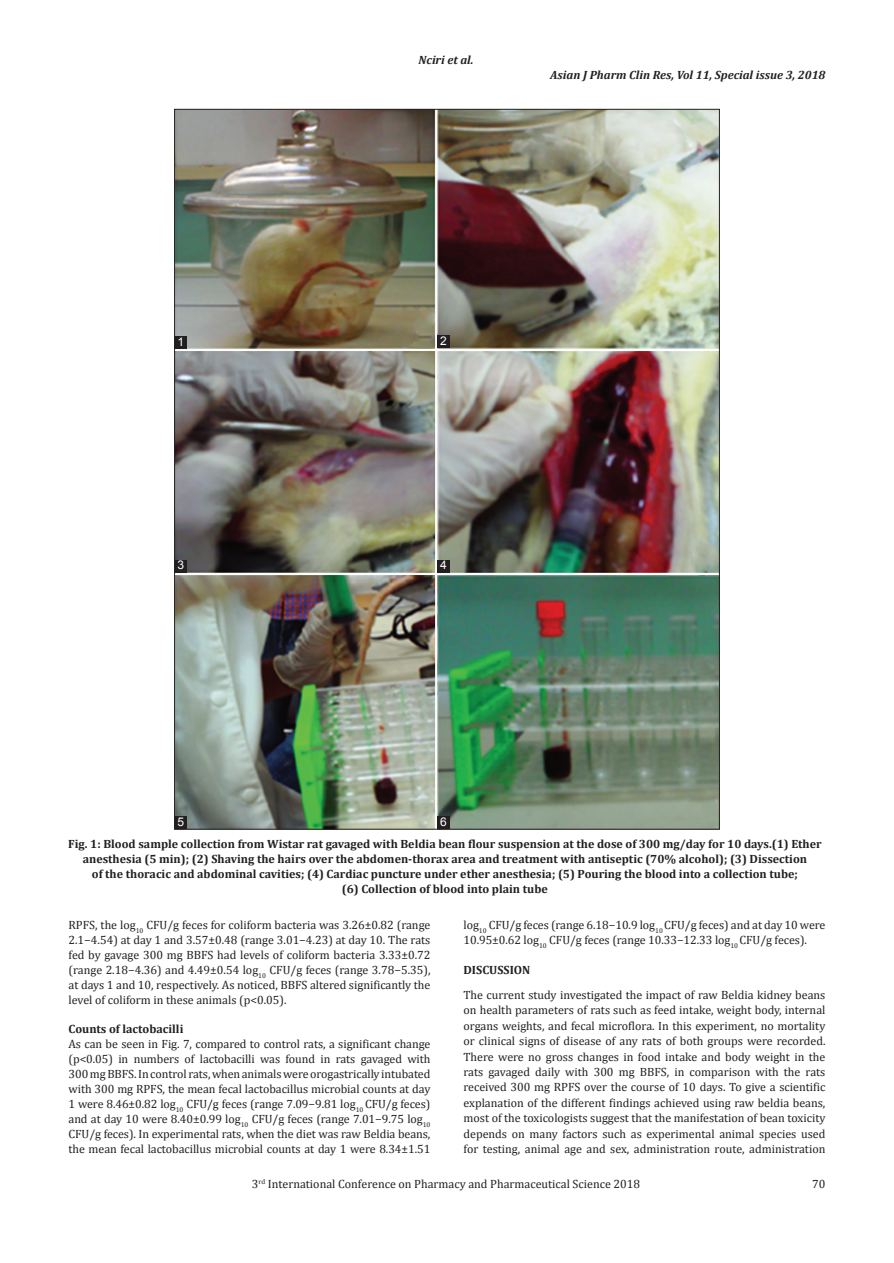
<style>
.page{position:relative;width:894px;height:1263px;background:#fff}
.page>*{position:absolute;margin:0;border:0;box-sizing:border-box;transform-origin:0 0}
.TX{font:12px/15px "Cambria";letter-spacing:-.005em;color:#231f20;text-align:justify}
.FGC{font:700 12px/15px "Cambria";color:#231f20;text-align:center}
.F_No{font:12px "Cambria";color:#231f20}
.t1{font:italic 700 12px "Cambria";color:#231f20}
.LABEL{font:12px "Arial";color:#fff}
</style>
<div class="page">
<img style="left:176px;top:111px;width:541px;height:716px">
<div style="left:174px;top:336px;width:13px;height:13px;background:#231f20"></div>
<div style="left:437px;top:335px;width:13px;height:13px;background:#231f20"></div>
<div style="left:174px;top:560px;width:13px;height:12px;background:#231f20"></div>
<div style="left:437px;top:559px;width:13px;height:13px;background:#231f20"></div>
<div style="left:174px;top:816px;width:13px;height:13px;background:#231f20"></div>
<div style="left:437px;top:816px;width:13px;height:13px;background:#231f20"></div>
<p class="t1" style="left:418px;top:51px;width:56px">Nciri et al.</p>
<p class="t1" style="left:550px;top:66px;width:276px">Asian J Pharm Clin Res, Vol 11, Special issue 3, 2018</p>
<p class="LABEL" style="left:177px;top:334px;width:8px">1</p>
<p class="LABEL" style="left:440px;top:333px;width:8px">2</p>
<p class="LABEL" style="left:177px;top:557px;width:8px">3</p>
<p class="LABEL" style="left:440px;top:557px;width:8px">4</p>
<p class="LABEL" style="left:177px;top:814px;width:8px">5</p>
<p class="LABEL" style="left:440px;top:814px;width:8px">6</p>
<p class="FGC" style="left:68px;top:835px;width:754px">Fig. 1: Blood sample collection from Wistar rat gavaged with Beldia bean flour suspension at the dose of 300 mg/day for 10 days.(1) Ether anesthesia (5 min); (2) Shaving the hairs over the abdomen-thorax area and treatment with antiseptic (70% alcohol); (3) Dissection<br>of the thoracic and abdominal cavities; (4) Cardiac puncture under ether anesthesia; (5) Pouring the blood into a collection tube;<br>(6) Collection of blood into plain tube</p>
<p class="TX" style="left:68px;top:917px;width:363px">RPFS, the log<sub>10</sub> CFU/g feces for coliform bacteria was 3.26±0.82 (range 2.1−4.54) at day 1 and 3.57±0.48 (range 3.01−4.23) at day 10. The rats fed by gavage 300 mg BBFS had levels of coliform bacteria 3.33±0.72 (range 2.18−4.36) and 4.49±0.54 log<sub>10</sub> CFU/g feces (range 3.78−5.35), at days 1 and 10, respectively. As noticed, BBFS altered significantly the level of coliform in these animals (p&lt;0.05).</p>
<h2 class="FGC" style="left:68px;top:1021px;width:116px">Counts of lactobacilli</h2>
<p class="TX" style="left:68px;top:1036px;width:363px">As can be seen in Fig. 7, compared to control rats, a significant change (p&lt;0.05) in numbers of lactobacilli was found in rats gavaged with 300mg BBFS. In control rats, when animals were orogastrically intubated with 300 mg RPFS, the mean fecal lactobacillus microbial counts at day 1 were 8.46±0.82 log<sub>10</sub> CFU/g feces (range 7.09−9.81 log<sub>10</sub> CFU/g feces) and at day 10 were 8.40±0.99 log<sub>10</sub> CFU/g feces (range 7.01−9.75 log<sub>10<br></sub>CFU/g feces). In experimental rats, when the diet was raw Beldia beans, the mean fecal lactobacillus microbial counts at day 1 were 8.34±1.51</p>
<p class="TX" style="left:463px;top:917px;width:363px;line-height:15.5px">log<sub>10</sub> CFU/g feces (range 6.18−10.9 log<sub>10</sub> CFU/g feces) and at day 10 were<br>10.95±0.62 log<sub>10</sub> CFU/g feces (range 10.33−12.33 log<sub>10</sub> CFU/g feces).</p>
<h1 class="FGC" style="left:463px;top:962px;width:68px">DISCUSSION</h1>
<p class="TX" style="left:463px;top:986px;width:363px;line-height:15.5px">The current study investigated the impact of raw Beldia kidney beans on health parameters of rats such as feed intake, weight body, internal organs weights, and fecal microflora. In this experiment, no mortality or clinical signs of disease of any rats of both groups were recorded.<br>There were no gross changes in food intake and body weight in the rats gavaged daily with 300 mg BBFS, in comparison with the rats received 300 mg RPFS over the course of 10 days. To give a scientific explanation of the different findings achieved using raw beldia beans, most of the toxicologists suggest that the manifestation of bean toxicity depends on many factors such as experimental animal species used for testing, animal age and sex, administration route, administration</p>
<p class="F_No" style="left:252px;top:1176px;width:389px">3<sup>rd</sup> International Conference on Pharmacy and Pharmaceutical Science 2018</p>
<p class="F_No" style="left:811px;top:1176px;width:15px">70</p>
</div>
